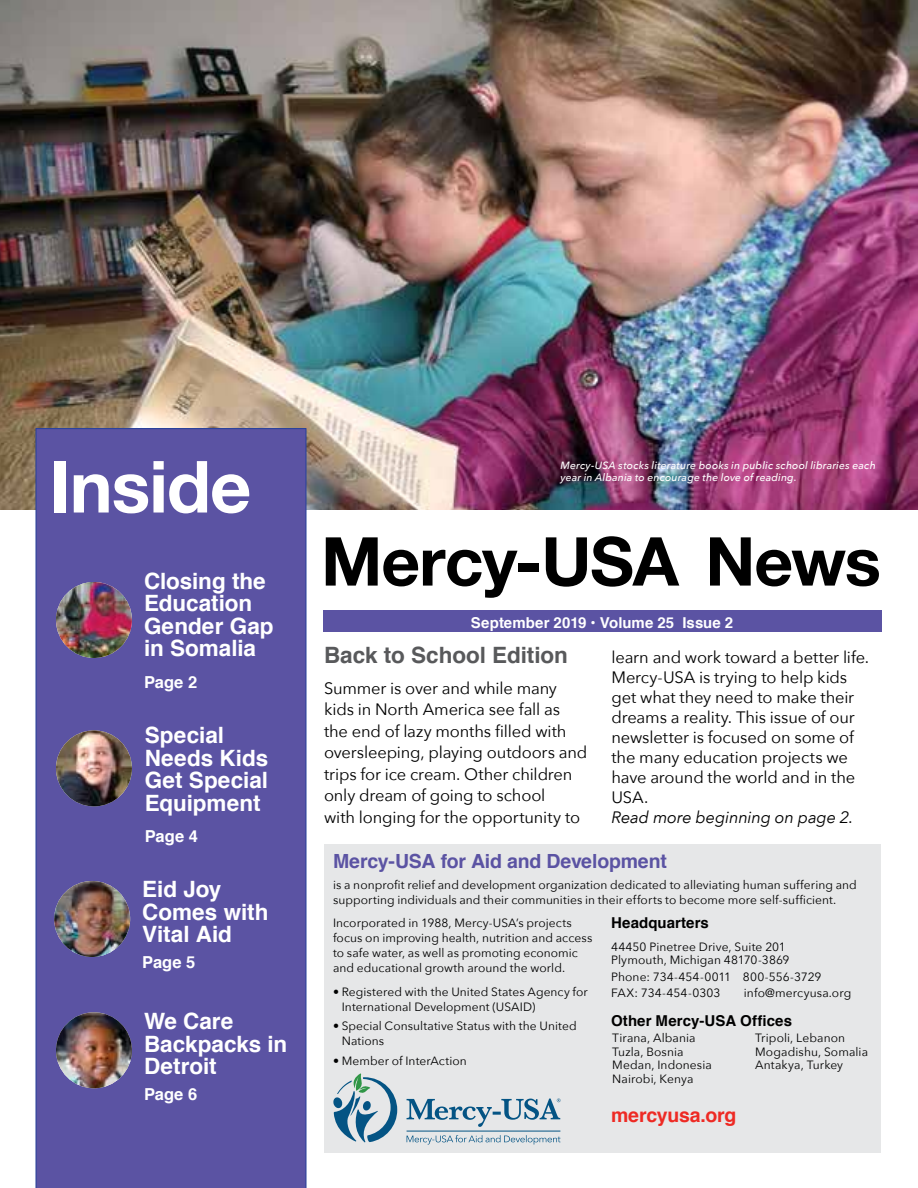
<style>
.page{position:relative;width:918px;height:1188px;background:#fff}
.page>*{position:absolute;margin:0;border:0;box-sizing:border-box;transform-origin:0 0}
.t1{font:700 72px "Helvetica Neue";letter-spacing:-.015em;color:#fff}
.t2{font:700 67.5px "Helvetica Neue";letter-spacing:-.02em;color:#000}
.t3{font:700 22.5px/22.5px "Helvetica";color:#fff}
.t4{font:700 22.5px "Helvetica";letter-spacing:-.005em;color:#58595b}
.t5{font:700 19.5px "Helvetica";letter-spacing:-.01em;color:#5b53a3}
.t6{font:700 19.5px "Helvetica";letter-spacing:-.015em;color:#ee2a24}
.t7{font:16.5px/20px "Avenir Next";letter-spacing:-.01em;color:#000}
.t8{font:italic 16.5px "Avenir Next";letter-spacing:-.01em;color:#000}
.t9{font:700 16.5px "Helvetica";letter-spacing:.005em;color:#fff}
.t10{font:700 15px "Helvetica";letter-spacing:.005em;color:#000}
.t11{font:700 15px "Helvetica";letter-spacing:.005em;color:#fff}
.t12{font:12px/15px "Avenir Next";letter-spacing:.005em;color:#000}
.t13{font:italic 500 10.5px/12px "Avenir Next";letter-spacing:.015em;color:#fff}
</style>
<div class="page">
<img style="left:0;top:0;width:918px;height:509px">
<div style="left:324px;top:844px;width:556px;height:309px;background:#e6e7e8"></div>
<svg style="left:333px;top:1074px;width:64px;height:69px"></svg>
<hr style="left:407px;top:1131px;width:153px;height:1px;background:#045484">
<svg style="left:407px;top:1135px;width:154px;height:10px"></svg>
<svg style="left:407px;top:1099px;width:154px;height:28px"></svg>
<div style="left:36px;top:428px;width:270px;height:760px;background:#5b53a3"></div>
<div style="left:323px;top:610px;width:558px;height:22px;background:#5b53a3"></div>
<img style="left:56px;top:582px;width:76px;height:76px;border-radius:38px">
<img style="left:56px;top:730px;width:76px;height:76px;border-radius:38px">
<img style="left:54px;top:881px;width:76px;height:76px;border-radius:38px">
<img style="left:56px;top:1012px;width:76px;height:76px;border-radius:38px">
<h1 class="t1" style="left:50px;top:430px;width:203px">Inside</h1>
<h3 class="t3" style="left:144px;top:570px;width:131px">Closing the<br>Education<br>Gender Gap in Somalia</h3>
<h3 class="t9" style="left:144px;top:669px;width:55px">Page 2</h3>
<h3 class="t3" style="left:145px;top:724px;width:125px">Special<br>Needs Kids<br>Get Special<br>Equipment</h3>
<h3 class="t9" style="left:145px;top:823px;width:55px">Page 4</h3>
<h3 class="t3" style="left:142px;top:878px;width:128px">Eid Joy<br>Comes with<br>Vital Aid</h3>
<h3 class="t9" style="left:142px;top:949px;width:55px">Page 5</h3>
<h3 class="t3" style="left:144px;top:1010px;width:145px">We Care<br>Backpacks in<br>Detroit</h3>
<h3 class="t9" style="left:144px;top:1081px;width:55px">Page 6</h3>
<p class="t13" style="left:561px;top:459px;width:317px">Mercy-USA stocks literature books in public school libraries each year in Albania to encourage the love of reading.</p>
<h2 class="t2" style="left:321px;top:509px;width:561px">Mercy-USA News</h2>
<p class="t11" style="left:471px;top:610px;width:264px">September 2019 • Volume 25 Issue 2</p>
<h3 class="t4" style="left:324px;top:637px;width:246px">Back to School Edition</h3>
<h3 class="t7" style="left:324px;top:677px;width:265px;line-height:21.5px">Summer is over and while many kids in North America see fall as the end of lazy months filled with oversleeping, playing outdoors and trips for ice cream. Other children only dream of going to school<br>with longing for the opportunity to</h3>
<h3 class="t7" style="left:611px;top:647px;width:259px">learn and work toward a better life.<br>Mercy-USA is trying to help kids get what they need to make their dreams a reality. This issue of our newsletter is focused on some of the many education projects we have around the world and in the<br>USA.</h3>
<h3 class="t8" style="left:611px;top:803px;width:243px">Read more beginning on page 2.</h3>
<h3 class="t5" style="left:333px;top:846px;width:335px">Mercy-USA for Aid and Development</h3>
<p class="t12" style="left:333px;top:877px;width:525px">is a nonprofit relief and development organization dedicated to alleviating human suffering and supporting individuals and their communities in their efforts to become more self-sufficient.</p>
<p class="t12" style="left:333px;top:914px;width:261px">Incorporated in 1988, Mercy-USA’s projects focus on improving health, nutrition and access to safe water, as well as promoting economic and educational growth around the world.</p>
<p class="t12" style="left:342px;top:983px;width:248px;text-indent:-9px">• Registered with the United States Agency for<br>International Development (USAID)</p>
<p class="t12" style="left:342px;top:1018px;width:237px;text-indent:-9px">• Special Consultative Status with the United<br>Nations</p>
<p class="t12" style="left:333px;top:1052px;width:135px">• Member of InterAction</p>
<p class="t10" style="left:611px;top:911px;width:99px">Headquarters</p>
<p class="t12" style="left:611px;top:939px;width:180px;line-height:13.5px">44450 Pinetree Drive, Suite 201<br>Plymouth, Michigan 48170-3869</p>
<p class="t12" style="left:611px;top:968px;width:212px;line-height:16.5px">Phone: 734-454-0011 800-556-3729<br>FAX: 734-454-0303</p>
<p class="t12" style="left:744px;top:985px;width:109px">info@mercyusa.org</p>
<p class="t10" style="left:611px;top:1008px;width:183px">Other Mercy-USA Offices</p>
<p class="t12" style="left:612px;top:1031px;width:101px;line-height:13.5px">Tirana, Albania<br>Tuzla, Bosnia<br>Medan, Indonesia<br>Nairobi, Kenya</p>
<p class="t12" style="left:755px;top:1031px;width:114px;line-height:13.5px">Tripoli, Lebanon<br>Mogadishu, Somalia<br>Antakya, Turkey</p>
<h3 class="t6" style="left:611px;top:1099px;width:127px">mercyusa.org</h3>
</div>
